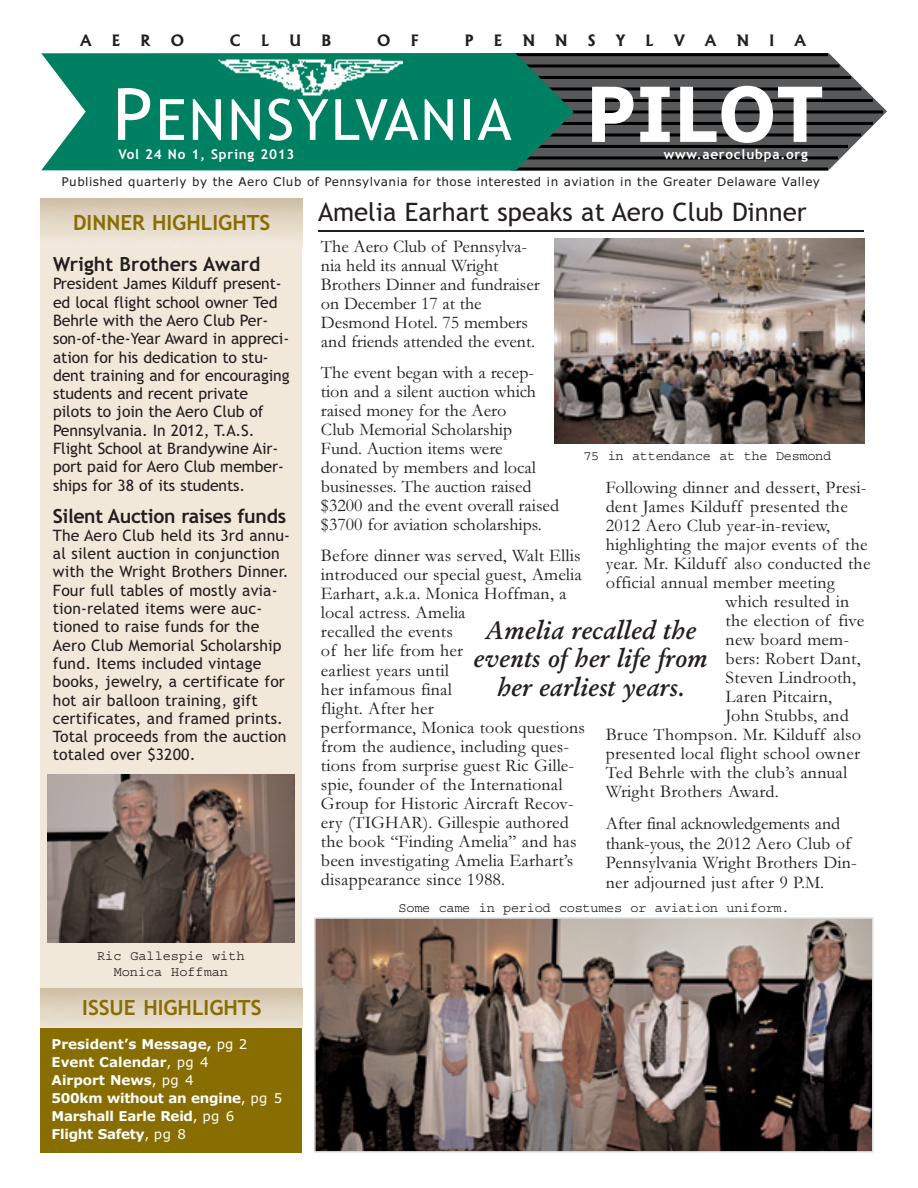
<style>
.page{position:relative;width:918px;height:1188px;background:#fff}
.page>*{position:absolute;margin:0;border:0;box-sizing:border-box;transform-origin:0 0}
.t1{font:72px "TT1515 BO00";color:#fff}
.t2{font:57px "TT1515 BO00";letter-spacing:.04em;color:#fff}
.t3{font:25.5px/28.5px "TT15171 O00";color:#231f20;text-align:center}
.t4{font:25.5px "TT1515 BO00";color:#231f20}
.t5{font:21px "TT15154 O00";color:#886d00}
.t6{font:19.5px "TT15154 O00";letter-spacing:-.02em;color:#231f20}
.t7{font:19.5px "TT15154 O00";color:#231f20}
.t8{font:18px/19px "TT15186 O00";letter-spacing:.01em;color:#231f20}
.t9{font:15.75px/18.3px "TT1515 BO00";letter-spacing:.01em;color:#231f20}
.t10{font:15px "TT1517 FO00";color:#231f20}
.t11{font:13.5px/18px "TT15162 O00";letter-spacing:-.02em;color:#fff}
.t12{font:13.5px "Courier";letter-spacing:-.02em;color:#231f20}
.t13{font:13.5px "TT15154 O00";letter-spacing:.06em;color:#fff}
.t14{font:13.5px/16.2px "Courier";color:#231f20;text-align:center}
.t15{font:12px "TT15169 O00";letter-spacing:.035em;color:#231f20}
.s1{font-family:"TT15162 O00";font-size:75.9px}
.s2{font-family:"TT15169 O00"}
</style>
<div class="page">
<hr style="left:318px;top:231px;width:545px;height:1px;background:#231f20">
<div style="left:40px;top:246px;width:262px;height:742px;background:#f2e8d9"></div>
<img style="left:317px;top:920px;width:553px;height:230px">
<div style="left:314px;top:917px;width:559px;height:236px;border:2px solid #dcddde"></div>
<svg style="left:574px;top:53px;width:313px;height:117px;background:#6a6b6d"></svg>
<hr style="left:511px;top:167px;width:317px;height:3px;background:#000">
<hr style="left:512px;top:53px;width:316px;height:3px;background:#000">
<hr style="left:523px;top:64px;width:317px;height:3px;background:#000">
<hr style="left:535px;top:76px;width:316px;height:3px;background:#000">
<hr style="left:545px;top:87px;width:316px;height:3px;background:#000">
<hr style="left:556px;top:99px;width:317px;height:3px;background:#000">
<hr style="left:545px;top:133px;width:316px;height:3px;background:#000">
<hr style="left:531px;top:145px;width:317px;height:3px;background:#000">
<hr style="left:521px;top:156px;width:317px;height:3px;background:#000">
<hr style="left:566px;top:110px;width:317px;height:3px;background:#000">
<hr style="left:556px;top:122px;width:317px;height:3px;background:#000">
<svg style="left:41px;top:53px;width:533px;height:118px;background:#108167"></svg>
<div style="left:217px;top:55px;width:186px;height:42px;background:#008063"></div>
<img style="left:218px;top:59px;width:185px;height:37px">
<img style="left:48px;top:775px;width:247px;height:168px">
<div style="left:40px;top:1027px;width:262px;height:125px;background:#886d00"></div>
<img style="left:554px;top:238px;width:311px;height:206px">
<p class="t10" style="left:80px;top:35px;width:13px">A</p>
<p class="t10" style="left:112px;top:35px;width:10px">E</p>
<p class="t10" style="left:141px;top:35px;width:12px">R</p>
<p class="t10" style="left:171px;top:35px;width:15px">O</p>
<p class="t10" style="left:230px;top:35px;width:12px">C</p>
<p class="t10" style="left:261px;top:35px;width:10px">L</p>
<p class="t10" style="left:290px;top:35px;width:13px">U</p>
<p class="t10" style="left:322px;top:35px;width:12px">B</p>
<p class="t10" style="left:377px;top:35px;width:15px">O</p>
<p class="t10" style="left:411px;top:35px;width:10px">F</p>
<p class="t10" style="left:465px;top:35px;width:10px">P</p>
<p class="t10" style="left:494px;top:35px;width:10px">E</p>
<p class="t10" style="left:523px;top:35px;width:14px">N</p>
<p class="t10" style="left:555px;top:35px;width:14px">N</p>
<p class="t10" style="left:588px;top:35px;width:9px">S</p>
<p class="t10" style="left:616px;top:35px;width:11px">Y</p>
<p class="t10" style="left:646px;top:35px;width:10px">L</p>
<p class="t10" style="left:674px;top:35px;width:12px">V</p>
<p class="t10" style="left:705px;top:35px;width:13px">A</p>
<p class="t10" style="left:737px;top:35px;width:14px">N</p>
<p class="t10" style="left:769px;top:35px;width:7px">I</p>
<p class="t10" style="left:795px;top:35px;width:13px">A</p>
<h2 class="t2" style="left:156px;top:98px;width:669px">ENNSYLVANIA <span class="s1">PILOT</span></h2>
<p class="t13" style="left:664px;top:149px;width:146px">www.aeroclubpa.org</p>
<h1 class="t1" style="left:113px;top:87px;width:42px">P</h1>
<p class="t13" style="left:119px;top:149px;width:177px">Vol 24 No 1, Spring 2013</p>
<p class="t15" style="left:62px;top:177px;width:760px">Published quarterly by the Aero Club of Pennsylvania for those interested in aviation in the Greater Delaware Valley</p>
<p class="t5" style="left:73px;top:214px;width:199px">DINNER HIGHLIGHTS</p>
<p class="t7" style="left:53px;top:256px;width:209px">Wright Brothers Award</p>
<p class="t9" style="left:53px;top:276px;width:238px">President James Kilduff present&shy;ed local flight school owner Ted<br>Behrle with the Aero Club Per&shy;son-of-the-Year Award in appreci&shy;ation for his dedication to stu&shy;dent training and for encouraging students and recent private pilots to join the Aero Club of<br>Pennsylvania. In 2012, T.A.S.<br>Flight School at Brandywine Air&shy;port paid for Aero Club member&shy;ships for 38 of its students.</p>
<p class="t6" style="left:53px;top:508px;width:235px">Silent Auction raises funds</p>
<p class="t9" style="left:53px;top:528px;width:239px">The Aero Club held its 3rd annu&shy;al silent auction in conjunction with the Wright Brothers Dinner.<br>Four full tables of mostly avia&shy;tion-related items were auc&shy;tioned to raise funds for the<br>Aero Club Memorial Scholarship fund. Items included vintage books, jewelry, a certificate for hot air balloon training, gift certificates, and framed prints.<br>Total proceeds from the auction totaled over $3200.</p>
<p class="t14" style="left:97px;top:949px;width:149px">Ric Gallespie with<br>Monica Hoffman</p>
<p class="t5" style="left:82px;top:1000px;width:181px">ISSUE HIGHLIGHTS</p>
<p class="t11" style="left:52px;top:1036px;width:232px">President’s Message, <span class="s2">pg 2<br></span>Event Calendar<span class="s2">, pg 4<br></span>Airport News<span class="s2">, pg 4<br></span>500km without an engine<span class="s2">, pg 5<br></span>Marshall Earle Reid<span class="s2">, pg 6<br></span>Flight Safety<span class="s2">, pg 8</span></p>
<h3 class="t4" style="left:318px;top:202px;width:490px">Amelia Earhart speaks at Aero Club Dinner</h3>
<p class="t8" style="left:321px;top:239px;width:220px">The Aero Club of Pennsylva&shy;nia held its annual Wright<br>Brothers Dinner and fundraiser on December 17 at the<br>Desmond Hotel. 75 members and friends attended the event.</p>
<p class="t8" style="left:321px;top:365px;width:240px">The event began with a recep&shy;tion and a silent auction which raised money for the Aero<br>Club Memorial Scholarship<br>Fund. Auction items were donated by members and local businesses. The auction raised $3200 and the event overall raised $3700 for aviation scholarships.</p>
<p class="t8" style="left:321px;top:548px;width:266px">Before dinner was served, Walt Ellis introduced our special guest, Amelia<br>Earhart, a.k.a. Monica Hoffman, a local actress. Amelia<br>recalled the events<br>of her life from her<br>earliest years until<br>her infamous final<br>flight. After her<br>performance, Monica took questions from the audience, including ques&shy;tions from surprise guest Ric Gille&shy;spie, founder of the International<br>Group for Historic Aircraft Recov&shy;ery (TIGHAR). Gillespie authored the book “Finding Amelia” and has been investigating Amelia Earhart’s disappearance since 1988.</p>
<p class="t12" style="left:583px;top:452px;width:249px">75 in attendance at the Desmond</p>
<p class="t8" style="left:606px;top:480px;width:262px">Following dinner and dessert, Presi-</p>
<p class="t8" style="left:606px;top:499px;width:244px">dent James Kilduff presented the</p>
<p class="t8" style="left:606px;top:518px;width:226px">2012 Aero Club year-in-review,</p>
<p class="t8" style="left:606px;top:537px;width:264px">highlighting the major events of the</p>
<p class="t8" style="left:606px;top:556px;width:266px">year. Mr. Kilduff also conducted the</p>
<p class="t8" style="left:606px;top:575px;width:231px">official annual member meeting</p>
<p class="t8" style="left:726px;top:594px;width:125px">which resulted in</p>
<p class="t8" style="left:726px;top:613px;width:140px">the election of five</p>
<p class="t8" style="left:726px;top:632px;width:125px">new board mem-</p>
<p class="t8" style="left:726px;top:651px;width:137px">bers: Robert Dant,</p>
<p class="t8" style="left:726px;top:670px;width:132px">Steven Lindrooth,</p>
<p class="t8" style="left:726px;top:689px;width:108px">Laren Pitcairn,</p>
<p class="t8" style="left:726px;top:708px;width:125px">John Stubbs, and</p>
<p class="t8" style="left:606px;top:727px;width:257px">Bruce Thompson. Mr. Kilduff also</p>
<p class="t8" style="left:606px;top:746px;width:256px">presented local flight school owner</p>
<p class="t8" style="left:606px;top:765px;width:243px">Ted Behrle with the club’s annual</p>
<p class="t8" style="left:606px;top:784px;width:175px">Wright Brothers Award.</p>
<p class="t8" style="left:606px;top:816px;width:253px;line-height:19.6px">After final acknowledgements and thank-yous, the 2012 Aero Club of Pennsylvania Wright Brothers Din&shy;ner adjourned just after 9 P.M.</p>
<h3 class="t3" style="left:474px;top:618px;width:236px">Amelia recalled the events of her life from her earliest years.</h3>
<p class="t12" style="left:399px;top:903px;width:392px">Some came in period costumes or aviation uniform.</p>
</div>
